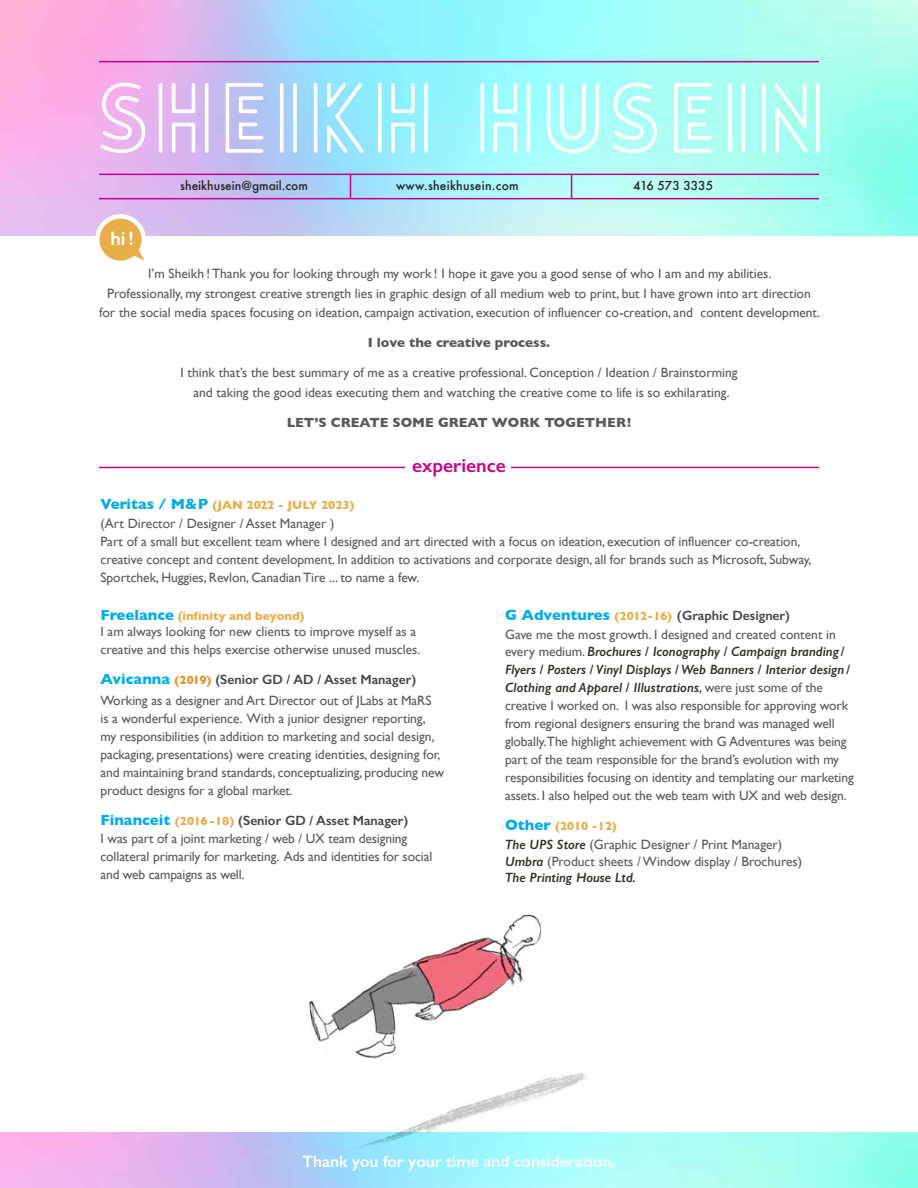
<style>
.page{position:relative;width:918px;height:1188px;background:#fff}
.page>*{position:absolute;margin:0;border:0;box-sizing:border-box;transform-origin:0 0}
.t1{font:600 19.5px "Gill Sans";color:#ca0088}
.t2{font:600 19.5px "Gill Sans";color:#fff}
.t3{font:600 16.5px "Gill Sans";color:#fff}
.t4{font:13.5px/18px "Gill Sans";letter-spacing:-.005em;color:#59595b}
.t5{font:700 13.5px "Gill Sans";color:#59595b}
.t6{font:700 12px "Gill Sans";color:#e8ae4a}
.t7{font:500 12px "Futura";color:#272525}
.t8{font:500 12px "Futura";letter-spacing:.02em;color:#272525}
.s1{font-size:15px;color:#00acec}
.s2{font-weight:700;font-size:15px;color:#00acec}
.s3{font-weight:700;font-size:12px;color:#e0922f}
.s4{font-weight:600;color:#434244}
.s5{font-weight:700;font-size:12px;color:#e8ae4a}
.s6{font-weight:600;font-style:italic;color:#2f2e26}
.s7{color:#2f2e26}
</style>
<div class="page">
<img style="left:0;top:0;width:918px;height:236px">
<img style="left:246px;top:914px;width:395px;height:274px">
<svg style="left:95px;top:214px;width:54px;height:47px"></svg>
<svg style="left:99px;top:82px;width:47px;height:73px"></svg>
<svg style="left:158px;top:82px;width:51px;height:71px"></svg>
<svg style="left:225px;top:82px;width:39px;height:71px"></svg>
<div style="left:293px;top:83px;width:4px;height:70px;border:2px solid #fff"></div>
<div style="left:280px;top:83px;width:4px;height:70px;border:2px solid #fff"></div>
<svg style="left:313px;top:82px;width:50px;height:72px"></svg>
<svg style="left:377px;top:82px;width:52px;height:71px"></svg>
<svg style="left:480px;top:82px;width:51px;height:71px"></svg>
<svg style="left:546px;top:82px;width:54px;height:72px"></svg>
<svg style="left:611px;top:82px;width:47px;height:73px"></svg>
<svg style="left:673px;top:82px;width:40px;height:71px"></svg>
<div style="left:742px;top:83px;width:3px;height:70px;border:2px solid #fff"></div>
<div style="left:728px;top:83px;width:4px;height:70px;border:2px solid #fff"></div>
<svg style="left:761px;top:82px;width:59px;height:72px"></svg>
<hr style="left:99px;top:467px;width:306px;height:1px;background:#ca0088">
<hr style="left:511px;top:467px;width:308px;height:1px;background:#ca0088">
<hr style="left:99px;top:174px;width:720px;height:1px;background:#ca0088">
<hr style="left:99px;top:198px;width:720px;height:1px;background:#ca0088">
<svg style="left:350px;top:175px;width:1px;height:23px"></svg>
<svg style="left:571px;top:175px;width:1px;height:23px"></svg>
<hr style="left:99px;top:61px;width:720px;height:1px;background:#ca0088">
<h1 class="t2" style="left:110px;top:227px;width:25px">hi!</h1>
<p class="t7" style="left:180px;top:178px;width:129px">sheikhusein@gmail.com</p>
<p class="t8" style="left:396px;top:178px;width:124px">www.sheikhusein.com</p>
<p class="t7" style="left:633px;top:178px;width:82px">416 573 3335</p>
<p class="t4" style="left:99px;top:264px;width:722px;line-height:19.5px;text-align:center">I’m Sheikh ! Thank you for looking through my work ! I hope it gave you a good sense of who I am and my abilities.<br>Professionally, my strongest creative strength lies in graphic design of all medium web to print, but I have grown into art direction for the social media spaces focusing on ideation, campaign activation, execution of influencer co-creation, and content development.</p>
<p class="t5" style="left:368px;top:332px;width:184px">I love the creative process.</p>
<p class="t4" style="left:180px;top:363px;width:559px;line-height:19.5px;text-align:center">I think that’s the best summary of me as a creative professional. Conception / Ideation / Brainstorming and taking the good ideas executing them and watching the creative come to life is so exhilarating.</p>
<p class="t5" style="left:287px;top:411px;width:346px">LET’S CREATE SOME GREAT WORK TOGETHER!</p>
<h1 class="t1" style="left:412px;top:454px;width:95px">experience</h1>
<p class="t6" style="left:100px;top:495px;width:255px"><span class="s1">Veritas / M&amp;P</span> (JAN 2022 - JULY 2023)</p>
<p class="t4" style="left:100px;top:515px;width:713px">(Art Director / Designer / Asset Manager )<br>Part of a small but excellent team where I designed and art directed with a focus on ideation, execution of influencer co-creation, creative concept and content development. In addition to activations and corporate design, all for brands such as Microsoft, Subway, Sportchek, Huggies, Revlon, Canadian Tire ... to name a few.</p>
<p class="t6" style="left:100px;top:606px;width:205px"><span class="s1">Freelance</span> (infinity and beyond)</p>
<p class="t4" style="left:100px;top:623px;width:321px">I am always looking for new clients to improve myself as a creative and this helps exercise otherwise unused muscles.</p>
<p class="t4" style="left:100px;top:669px;width:333px;line-height:21px"><span class="s2">Avicanna</span> <span class="s3">(2019)</span> <span class="s4">(Senior GD / AD / Asset Manager)<br></span>Working as a designer and Art Director out of JLabs at MaRS</p>
<p class="t4" style="left:100px;top:710px;width:345px">is a wonderful experience. With a junior designer reporting, my responsibilities (in addition to marketing and social design, packaging, presentations) were creating identities, designing for, and maintaining brand standards, conceptualizing, producing new product designs for a global market.</p>
<p class="t4" style="left:100px;top:812px;width:333px"><span class="s2">Financeit</span> <span class="s5">(2016-18)</span> <span class="s4">(Senior GD / Asset Manager)<br></span>I was part of a joint marketing / web / UX team designing collateral primarily for marketing. Ads and identities for social and web campaigns as well.</p>
<p class="t4" style="left:505px;top:605px;width:332px;line-height:19.5px"><span class="s2">G Adventures</span> <span class="s5">(2012-16)</span> <span class="s4">(Graphic Designer)<br></span>Gave me the most growth. I designed and created content in</p>
<p class="t4" style="left:505px;top:642px;width:350px">every medium. <span class="s6">Brochures / Iconography / Campaign branding / Flyers / Posters / Vinyl Displays / Web Banners / Interior design / Clothing and Apparel / Illustrations</span><span class="s7">,</span> were just some of the creative I worked on. I was also responsible for approving work from regional designers ensuring the brand was managed well globally.The highlight achievement with G Adventures was being part of the team responsible for the brand’s evolution with my responsibilities focusing on identity and templating our marketing assets. I also helped out the web team with UX and web design.</p>
<p class="t6" style="left:505px;top:816px;width:113px"><span class="s1">Other</span> (2010 -12)</p>
<p class="t4" style="left:505px;top:836px;width:299px;line-height:16.5px"><span class="s6">The UPS Store</span> (Graphic Designer / Print Manager)<br><span class="s6">Umbra</span> (Product sheets / Window display / Brochures)<br><span class="s6">The Printing House Ltd.</span></p>
<p class="t3" style="left:302px;top:1151px;width:315px">Thank you for your time and consideration.</p>
</div>
